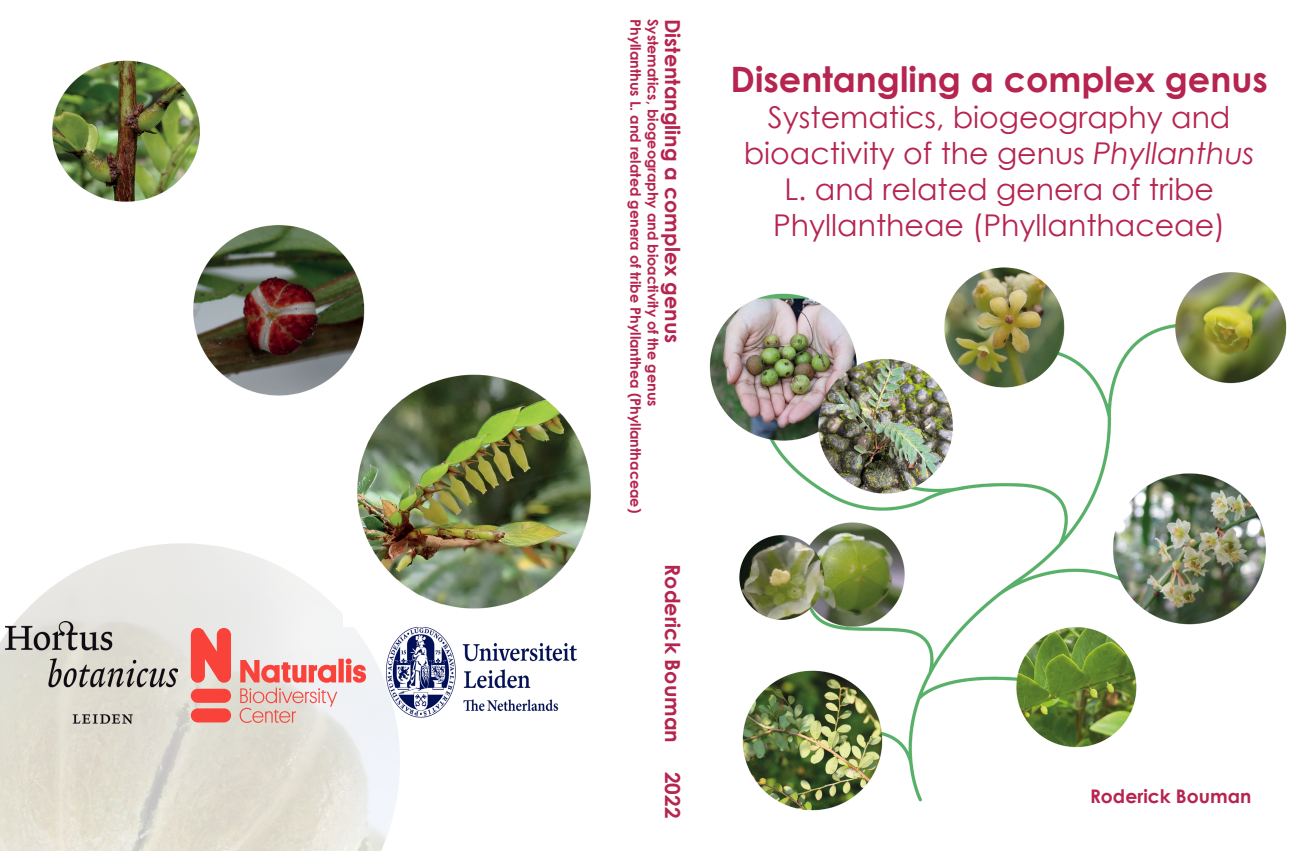
<style>
.page{position:relative;width:1300px;height:851px;background:#fff}
.page>*{position:absolute;margin:0;border:0;box-sizing:border-box;transform-origin:0 0}
.t1{font:700 35px "Century Gothic";color:#b62450}
.t2{font:30px/36px "Century Gothic";color:#b62450;text-align:center}
.t3{font:700 20.75px "Century Gothic";color:#b62450}
.t4{font:700 18.75px "Century Gothic";color:#b62450}
.t5{font:700 14.38px "Century Gothic";color:#b62450}
.s1{font-style:italic}
</style>
<div class="page">
<img style="left:0;top:543px;width:400px;height:307px">
<svg style="left:240px;top:658px;width:126px;height:64px"></svg>
<svg style="left:191px;top:627px;width:41px;height:56px;background:#f46760"></svg>
<div style="left:191px;top:688px;width:40px;height:14px;background:#f9423a;border-radius:7px"></div>
<div style="left:191px;top:708px;width:40px;height:14px;background:#f9423a;border-radius:7px"></div>
<img style="left:709px;top:267px;width:578px;height:544px">
<img style="left:375px;top:626px;width:202px;height:117px">
<img style="left:343px;top:374px;width:248px;height:252px">
<img style="left:193px;top:225px;width:180px;height:179px">
<img style="left:52px;top:60px;width:148px;height:142px">
<img style="left:5px;top:621px;width:173px;height:102px">
<p class="t5" style="left:646px;top:19px;width:495px;rotate:90deg">Phyllanthus L. and related genera of tribe Phyllanthea (Phyllanthaceae)</p>
<p class="t5" style="left:664px;top:19px;width:389px;rotate:90deg">Systematics, biogeography and bioactivity of the genus</p>
<p class="t3" style="left:688px;top:19px;width:326px;rotate:90deg">Distentangling a complex genus</p>
<p class="t3" style="left:688px;top:564px;width:180px;rotate:90deg">Roderick Bouman</p>
<p class="t3" style="left:688px;top:771px;width:48px;rotate:90deg">2022</p>
<p class="t1" style="left:730px;top:53px;width:538px">Disentangling a complex genus</p>
<p class="t2" style="left:743px;top:99px;width:512px">Systematics, biogeography and bioactivity of the genus <span class="s1">Phyllanthus </span>L. and related genera of tribe Phyllantheae (Phyllanthaceae)</p>
<p class="t4" style="left:1090px;top:781px;width:163px">Roderick Bouman</p>
</div>
